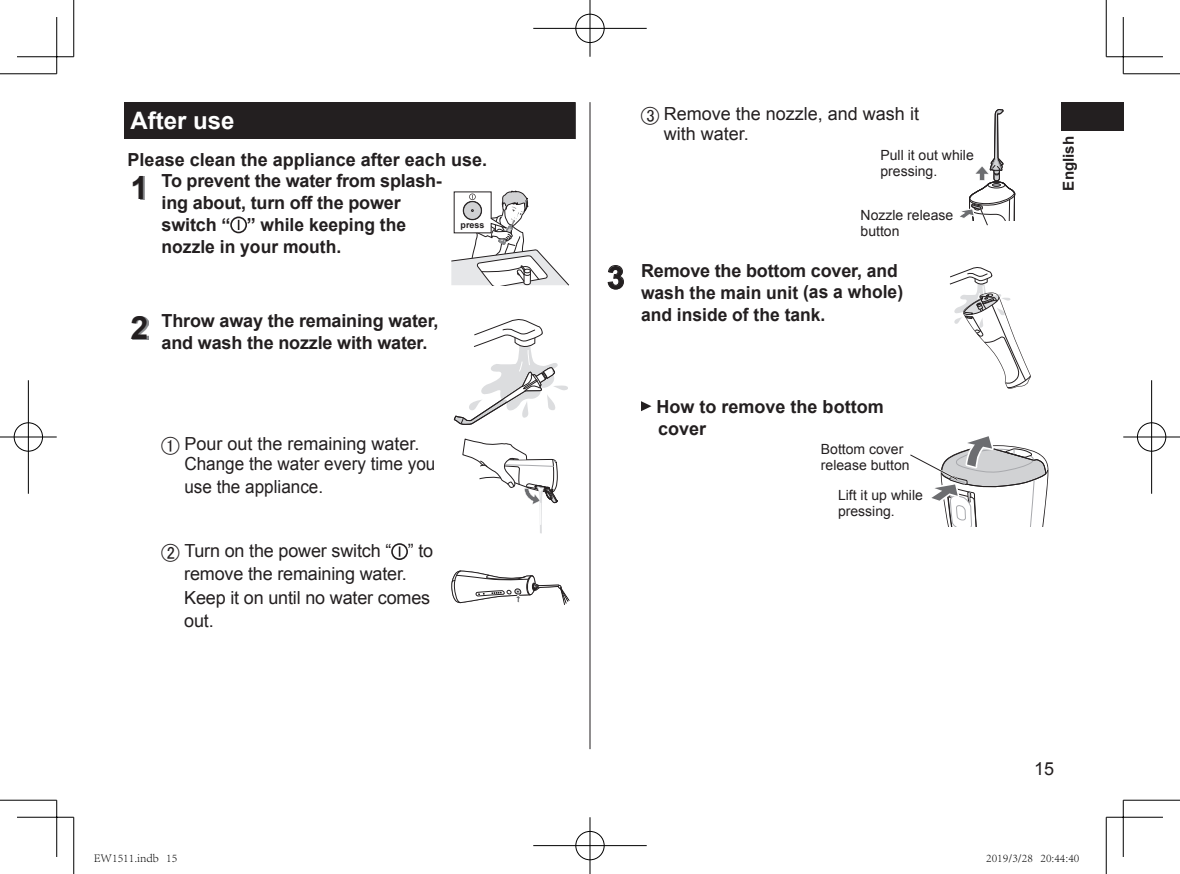
<style>
.page{position:relative;width:1180px;height:874px;background:#fff}
.page>*{position:absolute;margin:0;border:0;box-sizing:border-box;transform-origin:0 0}
.t1{font:700 24px "Arial";color:#fff}
.t2{font:700 18px/22px "Arial";color:#231f20}
.t3{font:18px/23px "Arial";color:#231f20}
.t4{font:18px "Arial";color:#231f20;scale:.95 1}
.t5{font:700 15px "Arial";color:#231f20}
.t6{font:14px/16px "Arial";color:#231f20}
.t7{font:300 12px "Adobe Song Std";color:#000}
.t8{font:700 8.8px "Arial";color:#231f20}
.s1{font-size:32px}
.s2{font-family:"Circle Number G"}
</style>
<div class="page">
<div style="left:1060px;top:102px;width:63px;height:28px;background:#231f20"></div>
<div style="left:125px;top:102px;width:450px;height:37px;background:#231f20"></div>
<img style="left:134px;top:176px;width:11px;height:23px">
<svg style="left:230px;top:216px;width:17px;height:17px"></svg>
<svg style="left:451px;top:191px;width:118px;height:95px"></svg>
<img style="left:133px;top:316px;width:15px;height:23px">
<svg style="left:453px;top:319px;width:115px;height:106px"></svg>
<svg style="left:462px;top:438px;width:96px;height:95px"></svg>
<svg style="left:391px;top:543px;width:17px;height:16px"></svg>
<svg style="left:451px;top:570px;width:118px;height:34px"></svg>
<svg style="left:960px;top:109px;width:56px;height:117px"></svg>
<svg style="left:607px;top:265px;width:16px;height:24px"></svg>
<svg style="left:949px;top:267px;width:81px;height:121px"></svg>
<svg style="left:641px;top:401px;width:10px;height:10px"></svg>
<svg style="left:910px;top:436px;width:138px;height:90px"></svg>
<hr style="left:589px;top:102px;width:1px;height:646px;background:#231f20">
<hr style="left:0;top:73px;width:57px;height:1px;background:#000">
<hr style="left:1123px;top:73px;width:56px;height:1px;background:#000">
<hr style="left:0;top:799px;width:57px;height:1px;background:#000">
<hr style="left:1123px;top:799px;width:56px;height:1px;background:#000">
<hr style="left:73px;top:0;width:1px;height:57px;background:#000">
<hr style="left:73px;top:816px;width:1px;height:57px;background:#000">
<hr style="left:1105px;top:0;width:1px;height:57px;background:#000">
<hr style="left:1105px;top:816px;width:1px;height:57px;background:#000">
<hr style="left:17px;top:56px;width:57px;height:1px;background:#000">
<hr style="left:1106px;top:56px;width:56px;height:1px;background:#000">
<hr style="left:17px;top:816px;width:57px;height:1px;background:#000">
<hr style="left:1106px;top:816px;width:56px;height:1px;background:#000">
<hr style="left:56px;top:17px;width:1px;height:57px;background:#000">
<hr style="left:56px;top:799px;width:1px;height:57px;background:#000">
<hr style="left:1122px;top:17px;width:1px;height:57px;background:#000">
<hr style="left:1122px;top:799px;width:1px;height:57px;background:#000">
<div style="left:574px;top:13px;width:31px;height:31px;border:3px solid #fff;border-radius:50%"></div>
<hr style="left:533px;top:27px;width:113px;height:3px;background:#fff">
<hr style="left:588px;top:0;width:3px;height:57px;background:#fff">
<div style="left:575px;top:14px;width:29px;height:29px;border:1px solid #000;border-radius:50%"></div>
<hr style="left:533px;top:28px;width:113px;height:1px;background:#000">
<hr style="left:589px;top:0;width:1px;height:57px;background:#000">
<div style="left:574px;top:829px;width:31px;height:31px;border:3px solid #fff;border-radius:50%"></div>
<hr style="left:533px;top:843px;width:113px;height:3px;background:#fff">
<hr style="left:588px;top:816px;width:3px;height:57px;background:#fff">
<div style="left:575px;top:830px;width:29px;height:29px;border:1px solid #000;border-radius:50%"></div>
<hr style="left:533px;top:844px;width:113px;height:1px;background:#000">
<hr style="left:589px;top:816px;width:1px;height:57px;background:#000">
<div style="left:13px;top:421px;width:31px;height:31px;border:3px solid #fff;border-radius:50%"></div>
<hr style="left:0;top:435px;width:57px;height:3px;background:#fff">
<hr style="left:27px;top:380px;width:3px;height:113px;background:#fff">
<div style="left:14px;top:422px;width:29px;height:29px;border:1px solid #000;border-radius:50%"></div>
<hr style="left:0;top:436px;width:57px;height:1px;background:#000">
<hr style="left:28px;top:380px;width:1px;height:113px;background:#000">
<div style="left:1135px;top:421px;width:31px;height:31px;border:3px solid #fff;border-radius:50%"></div>
<hr style="left:1123px;top:435px;width:56px;height:3px;background:#fff">
<hr style="left:1149px;top:380px;width:3px;height:113px;background:#fff">
<div style="left:1136px;top:422px;width:29px;height:29px;border:1px solid #000;border-radius:50%"></div>
<hr style="left:1123px;top:436px;width:56px;height:1px;background:#000">
<hr style="left:1151px;top:380px;width:1px;height:113px;background:#000">
<div style="left:1073px;top:853px;width:6px;height:9px;border:1px solid #fff;border-radius:50%"></div>
<h1 class="t1" style="left:130px;top:105px;width:106px">After use</h1>
<p class="t2" style="left:128px;top:149px;width:361px">Please clean the appliance after each use.</p>
<p class="t2" style="left:130px;top:170px;width:313px"><span class="s1">1</span> To prevent the water from splash-</p>
<p class="t2" style="left:162px;top:192px;width:240px">ing about, turn off the power</p>
<p class="t2" style="left:162px;top:214px;width:246px">switch “ ” while keeping the</p>
<p class="t2" style="left:162px;top:236px;width:181px">nozzle in your mouth.</p>
<p class="t8" style="left:460px;top:219px;width:25px">press</p>
<p class="t2" style="left:162px;top:310px;width:278px;text-indent:-31px"><span class="s1">2</span> Throw away the remaining water, and wash the nozzle with water.</p>
<p class="t3" style="left:184px;top:434px;width:252px;line-height:20px;text-indent:-23px"><span class="s2">1</span> Pour out the remaining water.<br>Change the water every time you</p>
<p class="t4" style="left:184px;top:474px;width:148px">use the appliance.</p>
<p class="t3" style="left:184px;top:539px;width:250px">Turn on the power switch “ ” to remove the remaining water.<br>Keep it on until no water comes out.</p>
<p class="t3" style="left:663px;top:104px;width:257px;line-height:20px">Remove the nozzle, and wash it with water.</p>
<p class="t6" style="left:880px;top:147px;width:95px">Pull it out while pressing.</p>
<p class="t6" style="left:860px;top:207px;width:94px">Nozzle release button</p>
<p class="t2" style="left:641px;top:260px;width:263px;text-indent:-34px"><span class="s1">3</span> Remove the bottom cover, and wash the main unit (as a whole) and inside of the tank.</p>
<p class="t2" style="left:656px;top:396px;width:229px">How to remove the bottom cover</p>
<p class="t6" style="left:820px;top:441px;width:90px">Bottom cover release button</p>
<p class="t6" style="left:837px;top:486px;width:86px">Lift it up while pressing.</p>
<p class="t5" style="left:1058px;top:190px;width:56px;rotate:-90deg">English</p>
<p class="t3" style="left:1033px;top:756px;width:22px">15</p>
<p class="t7" style="left:94px;top:850px;width:85px">EW1511.indb 15</p>
<p class="t7" style="left:986px;top:850px;width:95px">2019/3/28 20:44:40</p>
</div>
